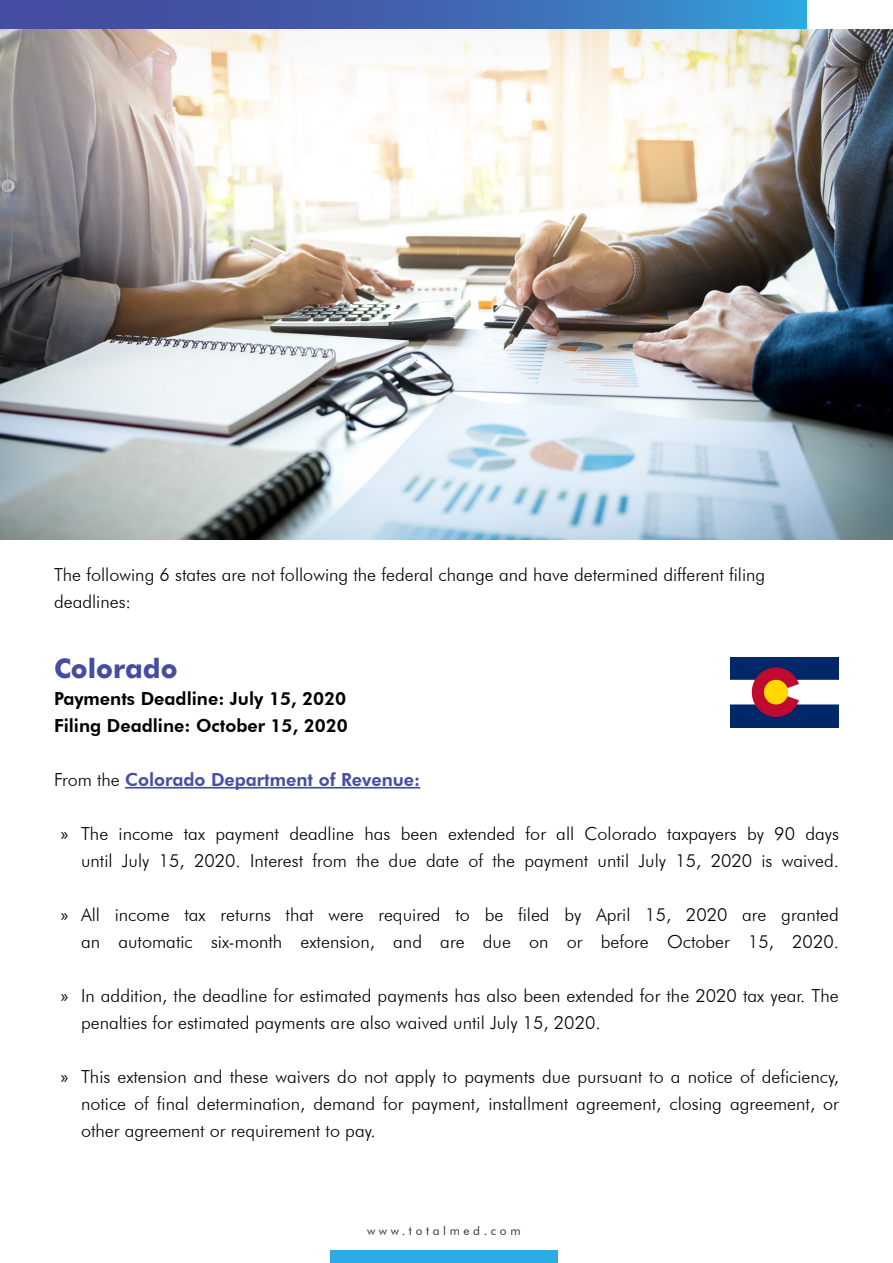
<style>
.page{position:relative;width:893px;height:1263px;background:#fff}
.page>*{position:absolute;margin:0;border:0;box-sizing:border-box;transform-origin:0 0}
.t1{font:700 27px "Futura";color:#444da1}
.t2{font:300 18px/27px "Futura BT";color:#000;text-align:right}
.t3{font:800 18px/27px "Futura BT";color:#000}
.t4{font:800 18px "Futura BT";color:#444da1}
.t5{font:12px "Futura BT";letter-spacing:.3em;color:#2e333c}
.s1{font-weight:300;color:#000}
.s2{font-family:"Myriad Pro";font-weight:400}
</style>
<div class="page">
<div style="left:330px;top:1251px;width:227px;height:12px;background:#2cace2"></div>
<svg style="left:0;top:0;width:807px;height:28px"></svg>
<img style="left:0;top:30px;width:893px;height:510px">
<hr style="left:125px;top:787px;width:295px;height:1px;background:#444da1">
<img style="left:730px;top:657px;width:109px;height:70px">
<p class="t2" style="left:54px;top:561px;width:713px;text-align:left">The following 6 states are not following the federal change and have determined different filing deadlines:</p>
<h1 class="t1" style="left:54px;top:648px;width:125px">Colorado</h1>
<p class="t3" style="left:54px;top:685px;width:295px">Payments Deadline: July 15, 2020<br>Filing Deadline: October 15, 2020</p>
<p class="t4" style="left:54px;top:768px;width:368px"><span class="s1">From the</span> Colorado Department of Revenue:</p>
<p class="t2" style="left:61px;top:820px;width:780px"><span class="s2">»</span> The income tax payment deadline has been extended for all Colorado taxpayers by 90 days until July 15, 2020. Interest from the due date of the payment until July 15, 2020 is waived.</p>
<p class="t2" style="left:61px;top:901px;width:780px"><span class="s2">»</span> All income tax returns that were required to be filed by April 15, 2020 are granted an automatic six-month extension, and are due on or before October 15, 2020.</p>
<p class="t2" style="left:81px;top:982px;width:759px;text-align:left;text-indent:-20px"><span class="s2">»</span> In addition, the deadline for estimated payments has also been extended for the 2020 tax year. The penalties for estimated payments are also waived until July 15, 2020.</p>
<p class="t2" style="left:81px;top:1063px;width:759px;text-align:justify;text-indent:-20px"><span class="s2">»</span> This extension and these waivers do not apply to payments due pursuant to a notice of deficiency, notice of final determination, demand for payment, installment agreement, closing agreement, or other agreement or requirement to pay.</p>
<p class="t5" style="left:367px;top:1224px;width:155px">www.totalmed.com</p>
</div>
